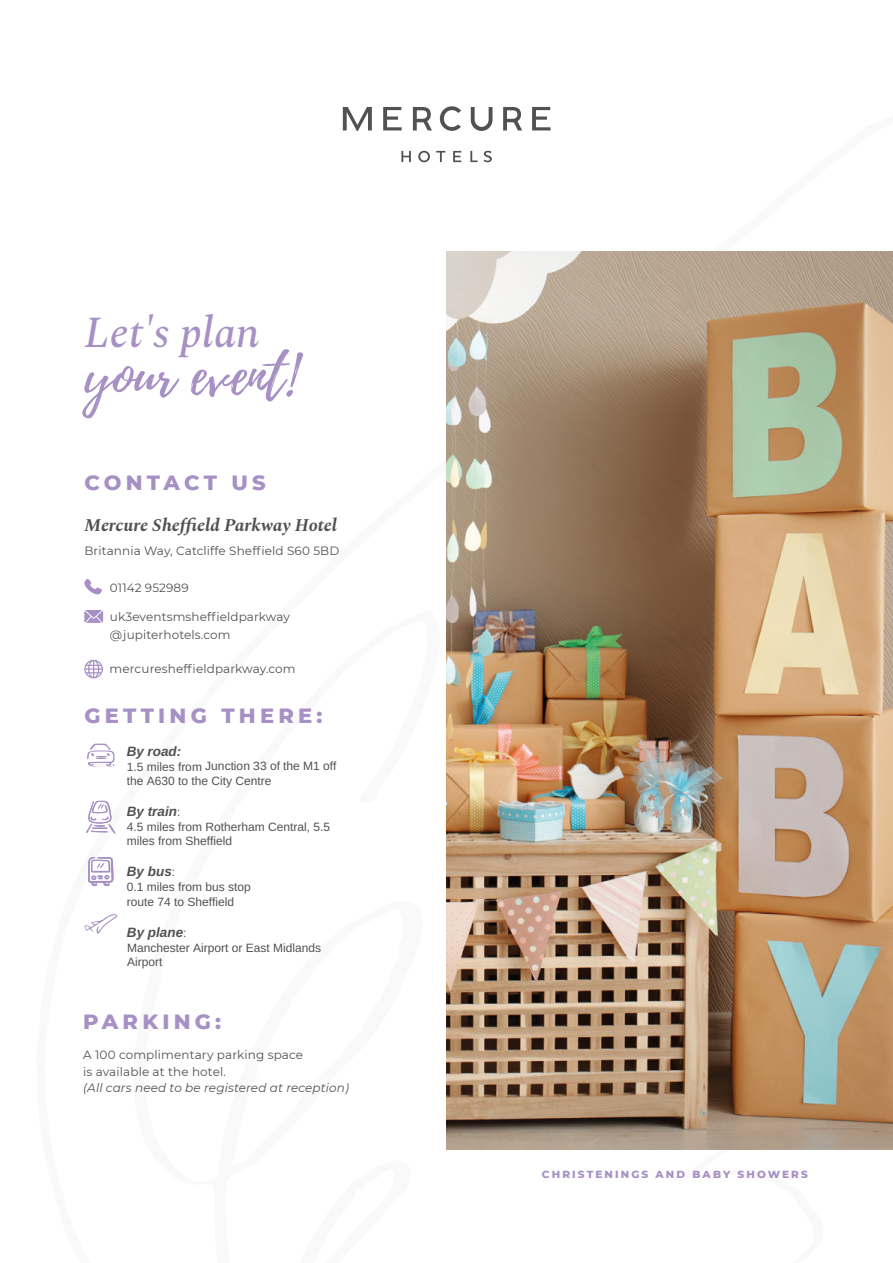
<style>
.page{position:relative;width:893px;height:1263px;background:#fff}
.page>*{position:absolute;margin:0;border:0;box-sizing:border-box;transform-origin:0 0}
.t1{font:55.5px "Playlist Script";color:#a790c4}
.t2{font:italic 500 43.5px "Spectral";color:#a790c4}
.t3{font:800 21px "Montserrat";letter-spacing:.2em;color:#a790c4}
.t4{font:italic 700 18px "Spectral";color:#53514f}
.t5{font:italic 700 13.5px "Arimo";color:#53514f}
.t6{font:12px/14.5px "Arimo";color:#53514f}
.t7{font:12px/18px "Montserrat";letter-spacing:.01em;color:#53514f}
.t8{font:italic 12px "Montserrat";letter-spacing:.01em;color:#53514f}
.t9{font:800 10.5px "Montserrat";letter-spacing:.2em;color:#a790c4}
.s1{font-weight:400;font-style:normal;font-size:12px}
</style>
<div class="page">
<svg style="left:401px;top:151px;width:10px;height:11px"></svg>
<svg style="left:418px;top:151px;width:12px;height:11px"></svg>
<svg style="left:436px;top:151px;width:9px;height:11px"></svg>
<svg style="left:453px;top:151px;width:8px;height:11px"></svg>
<svg style="left:470px;top:151px;width:8px;height:11px"></svg>
<svg style="left:484px;top:151px;width:8px;height:11px"></svg>
<svg style="left:343px;top:107px;width:29px;height:24px"></svg>
<svg style="left:383px;top:107px;width:19px;height:23px"></svg>
<svg style="left:532px;top:107px;width:18px;height:23px"></svg>
<svg style="left:440px;top:106px;width:21px;height:25px"></svg>
<svg style="left:471px;top:107px;width:21px;height:24px"></svg>
<svg style="left:413px;top:107px;width:19px;height:23px"></svg>
<svg style="left:503px;top:107px;width:19px;height:23px"></svg>
<img style="left:447px;top:251px;width:446px;height:898px">
<svg style="left:84px;top:579px;width:18px;height:15px"></svg>
<svg style="left:84px;top:610px;width:19px;height:13px"></svg>
<svg style="left:84px;top:660px;width:19px;height:18px"></svg>
<svg style="left:87px;top:744px;width:28px;height:23px"></svg>
<svg style="left:86px;top:801px;width:30px;height:32px"></svg>
<svg style="left:88px;top:857px;width:26px;height:30px"></svg>
<svg style="left:84px;top:914px;width:33px;height:20px"></svg>
<h2 class="t2" style="left:84px;top:301px;width:177px">Let's plan</h2>
<h1 class="t1" style="left:84px;top:336px;width:214px">your event!</h1>
<h3 class="t3" style="left:84px;top:467px;width:183px">CONTACT US</h3>
<h3 class="t4" style="left:84px;top:512px;width:254px">Mercure Sheffield Parkway Hotel</h3>
<p class="t7" style="left:84px;top:541px;width:257px">Britannia Way, Catcliffe Sheffield S60 5BD</p>
<p class="t7" style="left:110px;top:578px;width:80px">01142 952989</p>
<p class="t7" style="left:110px;top:607px;width:182px">uk3eventsmsheffieldparkway @jupiterhotels.com</p>
<p class="t7" style="left:110px;top:659px;width:188px">mercuresheffieldparkway.com</p>
<h3 class="t3" style="left:84px;top:700px;width:240px">GETTING THERE:</h3>
<p class="t5" style="left:127px;top:743px;width:56px">By road:</p>
<p class="t6" style="left:127px;top:759px;width:211px">1.5 miles from Junction 33 of the M1 off the A630 to the City Centre</p>
<p class="t5" style="left:127px;top:804px;width:55px">By train<span class="s1">:</span></p>
<p class="t6" style="left:127px;top:819px;width:205px">4.5 miles from Rotherham Central, 5.5 miles from Sheffield</p>
<p class="t5" style="left:127px;top:864px;width:50px">By bus<span class="s1">:</span></p>
<p class="t6" style="left:127px;top:880px;width:125px">0.1 miles from bus stop route 74 to Sheffield</p>
<p class="t5" style="left:127px;top:924px;width:61px">By plane<span class="s1">:</span></p>
<p class="t6" style="left:127px;top:940px;width:196px">Manchester Airport or East Midlands<br>Airport</p>
<h3 class="t3" style="left:83px;top:1006px;width:139px">PARKING:</h3>
<p class="t7" style="left:83px;top:1046px;width:221px;line-height:16.5px">A 100 complimentary parking space is available at the hotel.</p>
<p class="t8" style="left:83px;top:1080px;width:267px">(All cars need to be registered at reception)</p>
<p class="t9" style="left:542px;top:1166px;width:267px">CHRISTENINGS AND BABY SHOWERS</p>
</div>
